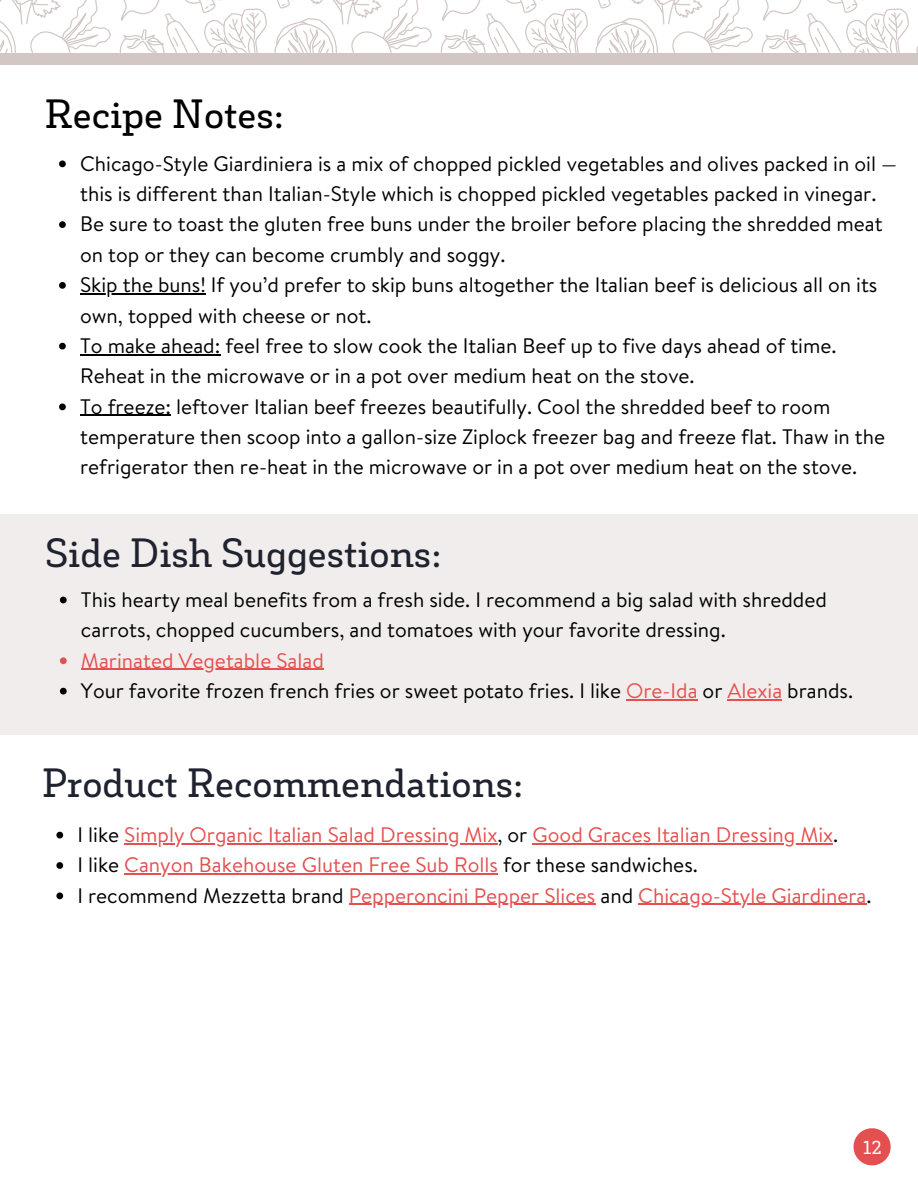
<style>
.page{position:relative;width:918px;height:1188px;background:#fff}
.page>*{position:absolute;margin:0;border:0;box-sizing:border-box;transform-origin:0 0}
.t1{font:600 39.15px "Decour Soft W00";color:#1f232f}
.t2{font:600 39.15px "Decour Soft W00";color:#000}
.t3{font:21px/30.3px "Brandon Text";color:#000}
.t4{font:21px "Brandon Text";color:#e45050}
.t5{font:600 18px "Decour Soft W00";color:#fff}
.s1{color:#e45050}
.s2{color:#000}
</style>
<div class="page">
<svg style="left:854px;top:1128px;width:37px;height:37px"></svg>
<div style="left:0;top:53px;width:918px;height:12px;background:#d2c7c4"></div>
<svg style="left:0;top:0;width:111px;height:53px"></svg>
<svg style="left:119px;top:0;width:313px;height:53px"></svg>
<svg style="left:440px;top:0;width:313px;height:53px"></svg>
<svg style="left:761px;top:0;width:157px;height:53px"></svg>
<div style="left:0;top:514px;width:918px;height:220px;background:#f1edec"></div>
<svg style="left:60px;top:597px;width:7px;height:6px"></svg>
<svg style="left:60px;top:657px;width:7px;height:7px"></svg>
<hr style="left:81px;top:669px;width:243px;height:1px;background:#e45050">
<svg style="left:60px;top:688px;width:7px;height:7px"></svg>
<hr style="left:626px;top:699px;width:72px;height:1px;background:#e45050">
<hr style="left:728px;top:699px;width:54px;height:1px;background:#e45050">
<svg style="left:59px;top:161px;width:7px;height:6px"></svg>
<svg style="left:59px;top:221px;width:7px;height:7px"></svg>
<svg style="left:59px;top:282px;width:7px;height:7px"></svg>
<hr style="left:80px;top:293px;width:126px;height:1px;background:#000">
<svg style="left:59px;top:343px;width:7px;height:7px"></svg>
<hr style="left:80px;top:354px;width:140px;height:1px;background:#000">
<svg style="left:59px;top:404px;width:7px;height:6px"></svg>
<hr style="left:80px;top:415px;width:91px;height:1px;background:#000">
<svg style="left:56px;top:832px;width:7px;height:6px"></svg>
<hr style="left:124px;top:843px;width:373px;height:1px;background:#e45050">
<hr style="left:532px;top:843px;width:301px;height:1px;background:#e45050">
<svg style="left:56px;top:862px;width:7px;height:7px"></svg>
<hr style="left:124px;top:873px;width:374px;height:1px;background:#e45050">
<svg style="left:56px;top:892px;width:7px;height:7px"></svg>
<hr style="left:349px;top:904px;width:246px;height:1px;background:#e45050">
<hr style="left:638px;top:904px;width:228px;height:1px;background:#e45050">
<p class="t2" style="left:44px;top:90px;width:241px">Recipe Notes:</p>
<p class="t3" style="left:80px;top:148px;width:818px">Chicago-Style Giardiniera is a mix of chopped pickled vegetables and olives packed in oil — this is different than Italian-Style which is chopped pickled vegetables packed in vinegar.</p>
<p class="t3" style="left:80px;top:208px;width:804px">Be sure to toast the gluten free buns under the broiler before placing the shredded meat on top or they can become crumbly and soggy.</p>
<p class="t3" style="left:80px;top:269px;width:799px">Skip the buns! If you’d prefer to skip buns altogether the Italian beef is delicious all on its own, topped with cheese or not.</p>
<p class="t3" style="left:80px;top:330px;width:758px">To make ahead: feel free to slow cook the Italian Beef up to five days ahead of time.<br>Reheat in the microwave or in a pot over medium heat on the stove.</p>
<p class="t3" style="left:80px;top:391px;width:807px">To freeze: leftover Italian beef freezes beautifully. Cool the shredded beef to room temperature then scoop into a gallon-size Ziplock freezer bag and freeze flat. Thaw in the refrigerator then re-heat in the microwave or in a pot over medium heat on the stove.</p>
<p class="t1" style="left:45px;top:529px;width:398px">Side Dish Suggestions:</p>
<p class="t3" style="left:81px;top:584px;width:747px">This hearty meal benefits from a fresh side. I recommend a big salad with shredded carrots, chopped cucumbers, and tomatoes with your favorite dressing.</p>
<p class="t4" style="left:81px;top:645px;width:244px">Marinated Vegetable Salad</p>
<p class="t3" style="left:81px;top:675px;width:774px">Your favorite frozen french fries or sweet potato fries. I like <span class="s1">Ore-Ida</span> or <span class="s1">Alexia</span> brands.</p>
<p class="t1" style="left:42px;top:759px;width:483px">Product Recommendations:</p>
<p class="t4" style="left:77px;top:819px;width:762px"><span class="s2">I like</span> Simply Organic Italian Salad Dressing Mix<span class="s2">, or</span> Good Graces Italian Dressing Mix<span class="s2">.</span></p>
<p class="t4" style="left:77px;top:850px;width:622px"><span class="s2">I like</span> Canyon Bakehouse Gluten Free Sub Rolls <span class="s2">for these sandwiches.</span></p>
<p class="t4" style="left:77px;top:880px;width:795px"><span class="s2">I recommend Mezzetta brand</span> Pepperoncini Pepper Slices <span class="s2">and</span> Chicago-Style Giardinera<span class="s2">.</span></p>
<p class="t5" style="left:863px;top:1136px;width:20px">12</p>
</div>
